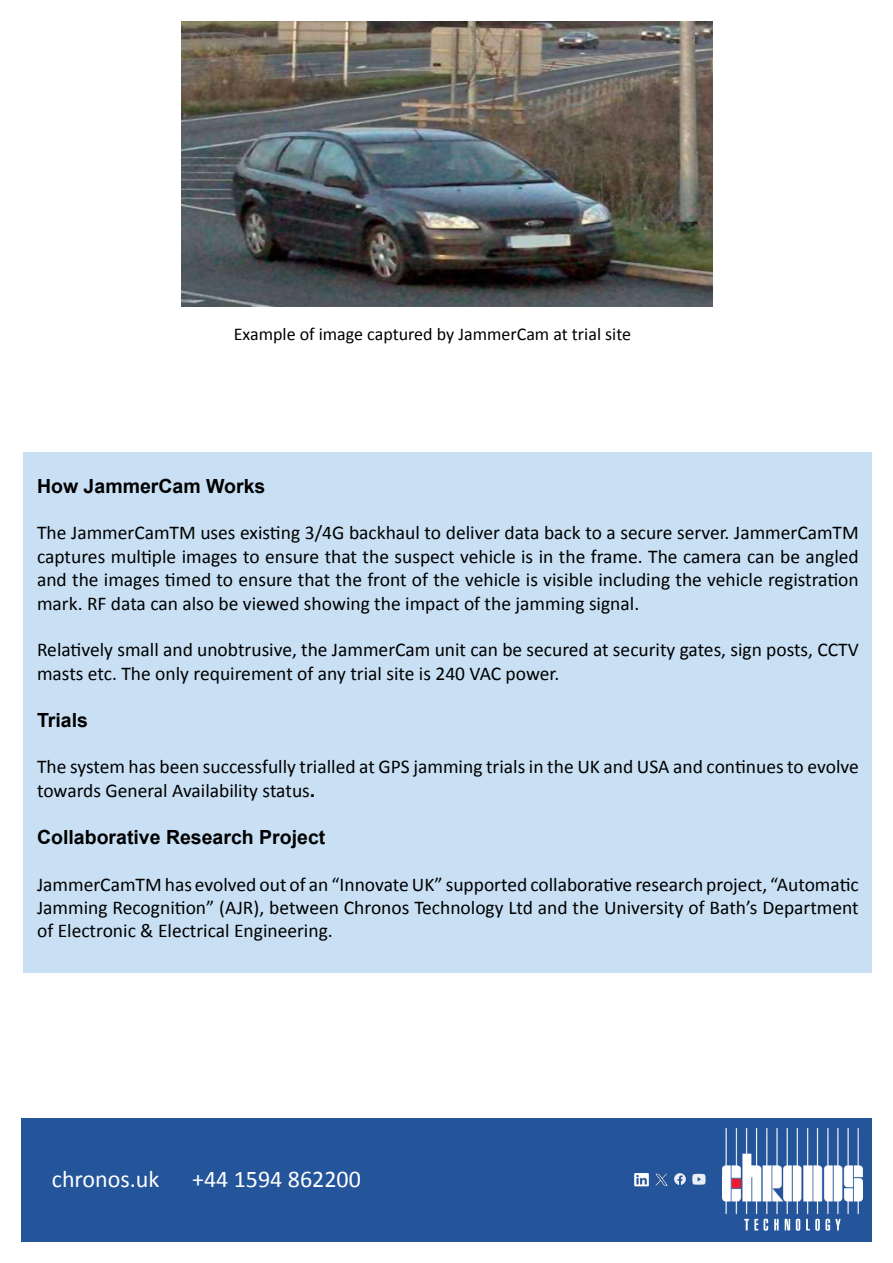
<style>
.page{position:relative;width:893px;height:1263px;background:#fff}
.page>*{position:absolute;margin:0;border:0;box-sizing:border-box;transform-origin:0 0}
.t1{font:24px "Calibri";color:#fff}
.t2{font:19.5px/23.4px "Calibri";color:#000;text-align:justify}
.t3{font:700 19.5px "Arial";color:#000}
.t4{font:18px "Calibri";color:#000}
.s1{font-family:"Arial";font-weight:700}
</style>
<div class="page">
<div style="left:23px;top:453px;width:849px;height:520px;background:#c9e0f4"></div>
<div style="left:21px;top:1118px;width:851px;height:124px;background:#245499"></div>
<img style="left:723px;top:1128px;width:139px;height:103px">
<img style="left:634px;top:1173px;width:15px;height:13px">
<svg style="left:655px;top:1173px;width:13px;height:13px"></svg>
<img style="left:692px;top:1173px;width:14px;height:12px">
<svg style="left:674px;top:1173px;width:12px;height:12px"></svg>
<img style="left:181px;top:21px;width:532px;height:285px">
<p class="t4" style="left:234px;top:321px;width:399px">Example of image captured by JammerCam at trial site</p>
<p class="t3" style="left:37px;top:473px;width:230px">How JammerCam Works</p>
<p class="t2" style="left:37px;top:521px;width:823px">The JammerCamTM uses existing 3/4G backhaul to deliver data back to a secure server. JammerCamTM captures multiple images to ensure that the suspect vehicle is in the frame. The camera can be angled and the images timed to ensure that the front of the vehicle is visible including the vehicle registration mark. RF data can also be viewed showing the impact of the jamming signal.</p>
<p class="t2" style="left:37px;top:638px;width:823px">Relatively small and unobtrusive, the JammerCam unit can be secured at security gates, sign posts, CCTV masts etc. The only requirement of any trial site is 240 VAC power.</p>
<p class="t3" style="left:37px;top:707px;width:52px">Trials</p>
<p class="t2" style="left:37px;top:755px;width:823px">The system has been successfully trialled at GPS jamming trials in the UK and USA and continues to evolve towards General Availability status<span class="s1">.</span></p>
<p class="t3" style="left:37px;top:824px;width:290px">Collaborative Research Project</p>
<p class="t2" style="left:37px;top:872px;width:823px">JammerCamTM has evolved out of an “Innovate UK” supported collaborative research project, “Automatic Jamming Recognition” (AJR), between Chronos Technology Ltd and the University of Bath’s Department of Electronic &amp; Electrical Engineering.</p>
<p class="t1" style="left:52px;top:1162px;width:109px">chronos.uk</p>
<p class="t1" style="left:192px;top:1162px;width:170px">+44 1594 862200</p>
</div>
